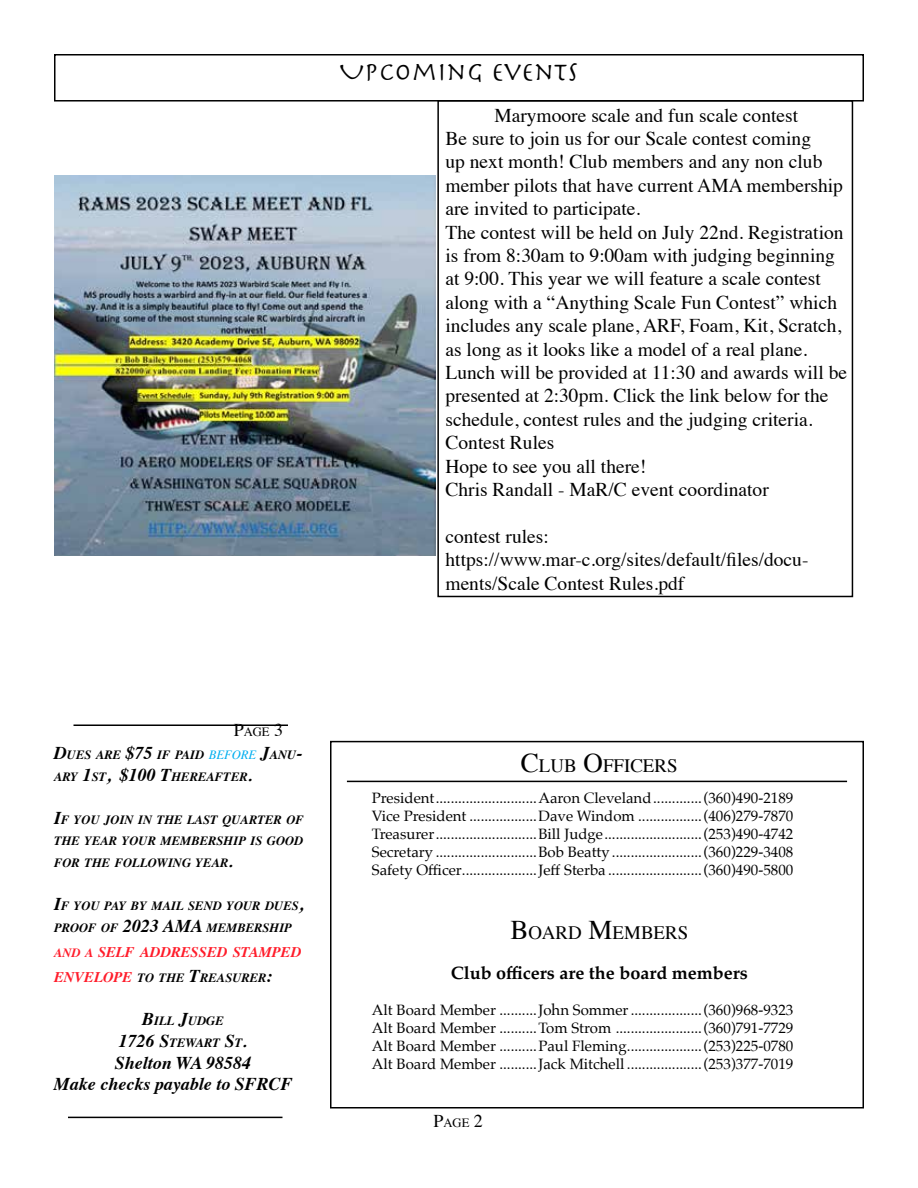
<style>
.page{position:relative;width:918px;height:1188px;background:#fff}
.page>*{position:absolute;margin:0;border:0;box-sizing:border-box;transform-origin:0 0}
.t1{font:27px "Herculanum";color:#000}
.t2{font:19.5px/23.4px "Times";color:#000}
.t3{font:18.9px "Times";color:#000}
.t4{font:italic 700 18px "Times";color:#000}
.t5{font:700 18px "Palatino";color:#000}
.t6{font:italic 700 18px "Times";color:#000}
.t7{font:15px/18px "Palatino";color:#000;text-align:justify}
.t8{font:italic 700 14.7px "Times";color:#ff1c2a}
.t9{font:italic 700 12.6px/21.6px "Times";color:#000}
.t10{font:12.6px "Times";color:#000}
.s1{font-size:18px}
.s2{font-weight:400;color:#00aeef}
.s3{font-size:12.6px}
.s4{font-size:14.7px;color:#ff1c2a}
.s5{font-size:27px}
</style>
<div class="page">
<div style="left:330px;top:741px;width:534px;height:367px;border:2px solid #000"></div>
<hr style="left:347px;top:781px;width:500px;height:1px;background:#000">
<hr style="left:74px;top:724px;width:214px;height:2px;background:#000">
<hr style="left:68px;top:1117px;width:214px;height:1px;background:#000">
<div style="left:54px;top:54px;width:810px;height:48px;border:2px solid #000"></div>
<img style="left:54px;top:175px;width:382px;height:381px">
<div style="left:437px;top:100px;width:416px;height:497px;border:2px solid #000"></div>
<h1 class="t1" style="left:340px;top:55px;width:240px">UPCOMING EVENTS</h1>
<p class="t2" style="left:446px;top:102px;width:403px;text-indent:49px">Marymoore scale and fun scale contest<br>Be sure to join us for our Scale contest coming<br>up next month! Club members and any non club member pilots that have current AMA membership are invited to participate.<br>The contest will be held on July 22nd. Registration is from 8:30am to 9:00am with judging beginning at 9:00. This year we will feature a scale contest along with a “Anything Scale Fun Contest” which includes any scale plane, ARF, Foam, Kit, Scratch, as long as it looks like a model of a real plane.<br>Lunch will be provided at 11:30 and awards will be presented at 2:30pm. Click the link below for the schedule, contest rules and the judging criteria.<br>Contest Rules<br>Hope to see you all there!<br>Chris Randall - MaR/C event coordinator</p>
<p class="t2" style="left:446px;top:523px;width:365px">contest rules: https://www.mar-c.org/sites/default/files/docu&shy;ments/Scale Contest Rules.pdf</p>
<p class="t10" style="left:234px;top:720px;width:51px"><span class="s1">P</span>AGE <span class="s1">3</span></p>
<p class="t9" style="left:54px;top:743px;width:250px"><span class="s1">D</span>UES ARE <span class="s1">$75</span> IF PAID <span class="s2">BEFORE</span> <span class="s1">J</span>ANU<span class="s1">-<br></span>ARY <span class="s1">1</span>ST<span class="s1">, $100 T</span>HEREAFTER<span class="s1">.</span></p>
<p class="t9" style="left:54px;top:808px;width:251px;text-align:justify"><span class="s1">I</span>F YOU JOIN IN THE LAST QUARTER OF THE YEAR YOUR MEMBERSHIP IS GOOD FOR THE FOLLOWING YEAR<span class="s1">.</span></p>
<p class="t9" style="left:54px;top:894px;width:251px"><span class="s1">I</span>F YOU PAY BY MAIL SEND YOUR DUES<span class="s1">,<br></span>PROOF OF <span class="s1">2023 AMA</span></p>
<p class="t9" style="left:207px;top:916px;width:87px">MEMBERSHIP</p>
<p class="t8" style="left:54px;top:938px;width:249px"><span class="s3">AND A</span> SELF ADDRESSED STAMPED</p>
<p class="t9" style="left:54px;top:966px;width:220px"><span class="s4">ENVELOPE</span> TO THE <span class="s1">T</span>REASURER<span class="s1">:</span></p>
<p class="t9" style="left:142px;top:1009px;width:83px"><span class="s1">B</span>ILL <span class="s1">J</span>UDGE</p>
<p class="t6" style="left:119px;top:1024px;width:130px">1726 S<span class="s3">TEWART</span> S<span class="s3">T</span>.</p>
<p class="t4" style="left:115px;top:1046px;width:138px">Shelton WA 98584</p>
<p class="t4" style="left:54px;top:1067px;width:241px">Make checks payable to SFRCF</p>
<p class="t3" style="left:521px;top:748px;width:158px"><span class="s5">C</span>LUB <span class="s5">O</span>FFICERS</p>
<p class="t7" style="left:372px;top:788px;width:423px">President...........................Aaron Cleveland.............(360)490-2189<br>Vice President ..................Dave Windom .................(406)279-7870<br>Treasurer...........................Bill Judge..........................(253)490-4742<br>Secretary ...........................Bob Beatty ........................(360)229-3408<br>Safety Officer....................Jeff Sterba .........................(360)490-5800</p>
<p class="t3" style="left:510px;top:915px;width:179px"><span class="s5">B</span>OARD <span class="s5">M</span>EMB ERS</p>
<p class="t5" style="left:451px;top:957px;width:299px">Club officers are the board members</p>
<p class="t7" style="left:372px;top:1001px;width:423px">Alt Board Member ..........John Sommer...................(360)968-9323<br>Alt Board Member ..........Tom Strom .......................(360)791-7729<br>Alt Board Member ..........Paul Fleming....................(253)225-0780<br>Alt Board Member ..........Jack Mitchell ....................(253)377-7019</p>
<p class="t10" style="left:434px;top:1110px;width:51px"><span class="s1">P</span>AGE <span class="s1">2</span></p>
</div>
